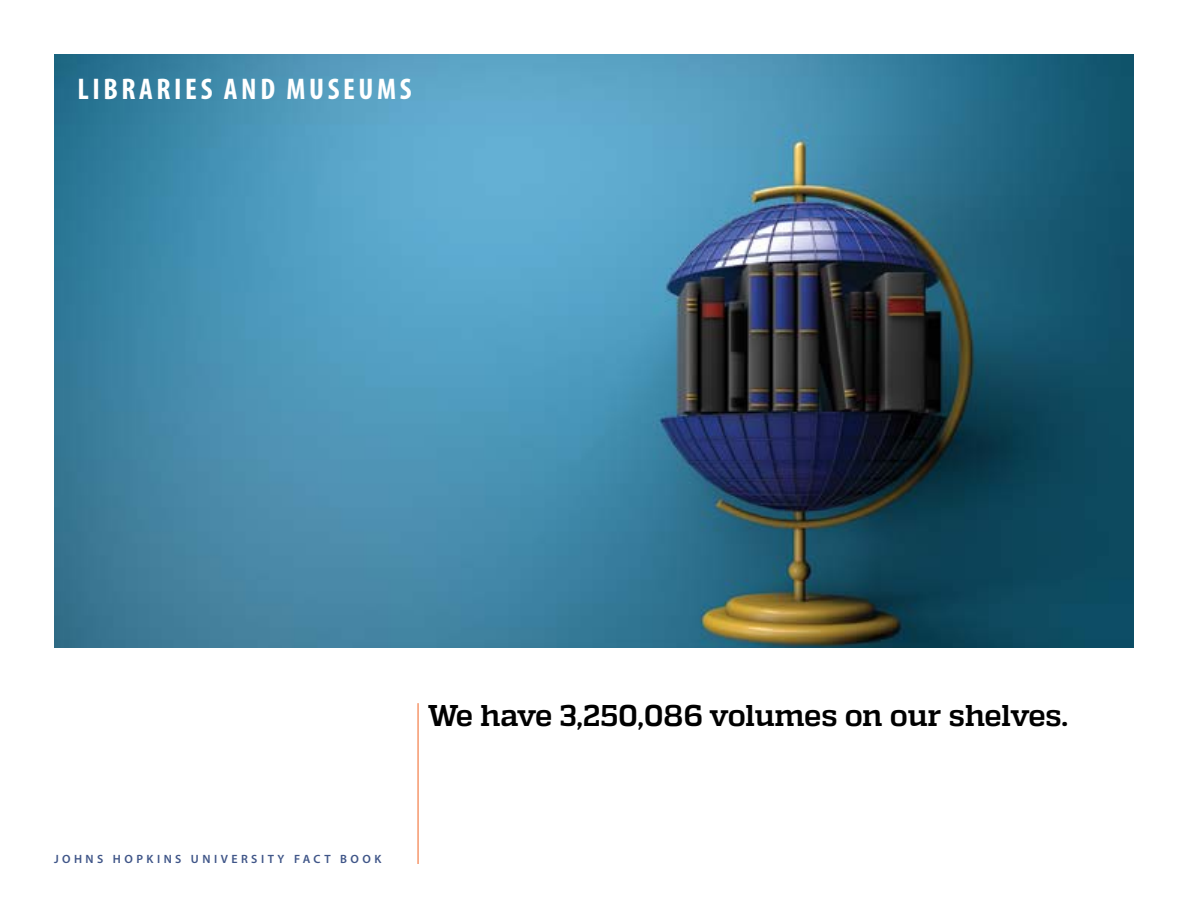
<style>
.page{position:relative;width:1188px;height:918px;background:#fff}
.page>*{position:absolute;margin:0;border:0;box-sizing:border-box;transform-origin:0 0}
.t1{font:700 30px "Quadon";letter-spacing:-.02em;color:#000}
.t2{font:700 condensed 30px "Myriad Pro";letter-spacing:.12em;color:#fff}
.t3{font:600 12px "Myriad Pro";letter-spacing:.29em;color:#3f5588}
</style>
<div class="page">
<img style="left:54px;top:54px;width:1080px;height:594px">
<hr style="left:418px;top:703px;width:1px;height:161px;background:#f16423">
<p class="t2" style="left:77px;top:73px;width:336px">LIBRARIES AND MUSEUMS</p>
<p class="t1" style="left:428px;top:698px;width:641px">We have 3,250,086 volumes on our shelves.</p>
<p class="t3" style="left:54px;top:853px;width:329px">JOHNS HOPKINS UNIVERSITY FACT BOOK</p>
</div>
